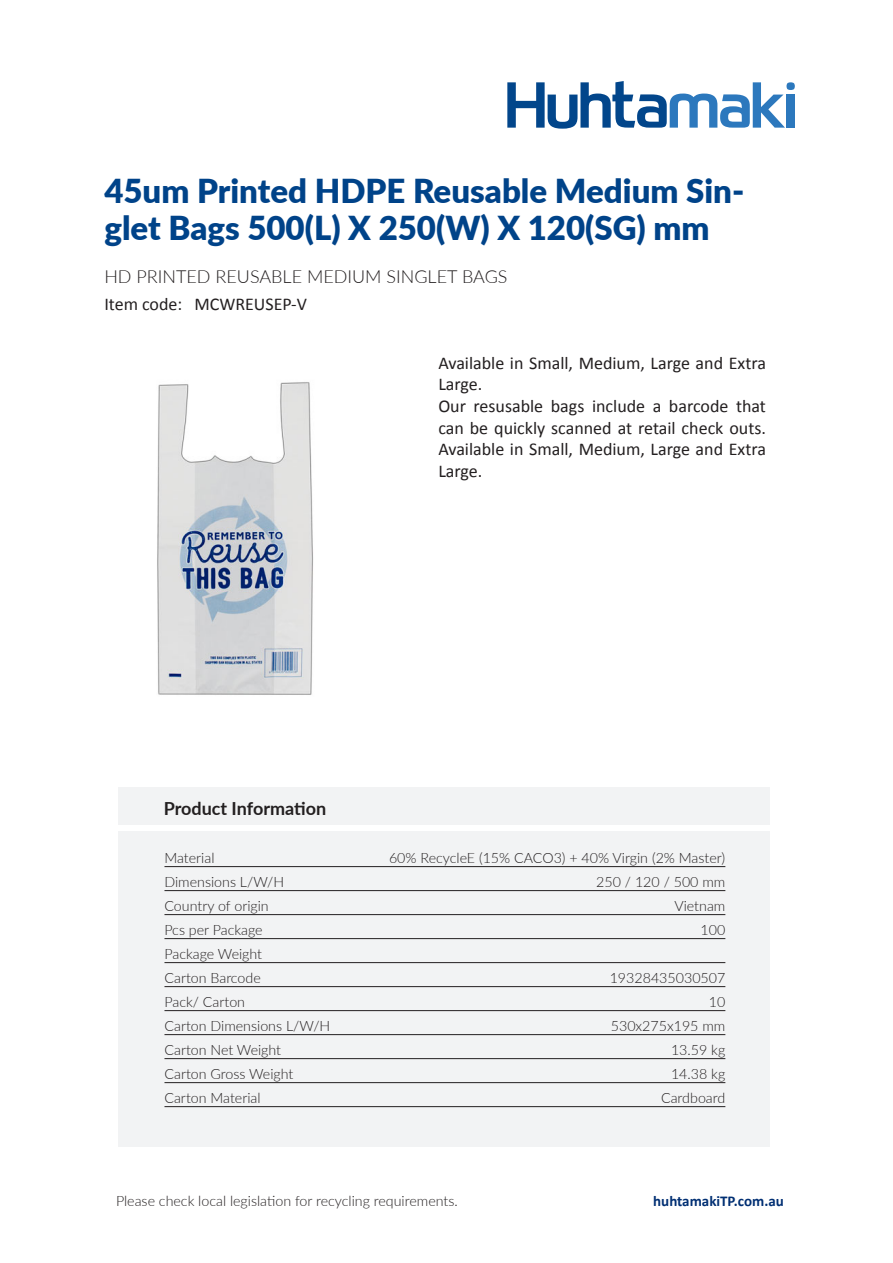
<style>
.page{position:relative;width:893px;height:1263px;background:#fff}
.page>*{position:absolute;margin:0;border:0;box-sizing:border-box;transform-origin:0 0}
.t1{font:900 33px/37.5px "Lato";color:#004389}
.t2{font:18px/21.6px "Calibri";color:#231f20}
.t3{font:300 18px "Lato";color:#231f20}
.t4{font:700 18px "Lato";color:#231f20}
.t5{font:700 15px "Calibri";color:#002f73}
.t6{font:300 14.25px/24px "Lato";color:#231f20}
</style>
<div class="page">
<svg style="left:507px;top:81px;width:288px;height:48px"></svg>
<div style="left:118px;top:787px;width:652px;height:37px;background:#f2f3f4"></div>
<div style="left:118px;top:831px;width:652px;height:315px;background:#f2f3f4"></div>
<img style="left:157px;top:382px;width:156px;height:313px">
<hr style="left:164px;top:866px;width:561px;height:1px;background:#231f20">
<hr style="left:164px;top:890px;width:561px;height:1px;background:#231f20">
<hr style="left:164px;top:914px;width:561px;height:1px;background:#231f20">
<hr style="left:164px;top:938px;width:561px;height:1px;background:#231f20">
<hr style="left:164px;top:962px;width:561px;height:1px;background:#231f20">
<hr style="left:164px;top:986px;width:561px;height:1px;background:#231f20">
<hr style="left:164px;top:1010px;width:561px;height:1px;background:#231f20">
<hr style="left:164px;top:1034px;width:561px;height:1px;background:#231f20">
<hr style="left:164px;top:1058px;width:561px;height:1px;background:#231f20">
<hr style="left:164px;top:1082px;width:561px;height:1px;background:#231f20">
<hr style="left:164px;top:1106px;width:561px;height:1px;background:#231f20">
<h1 class="t1" style="left:104px;top:171px;width:642px">45um Printed HDPE Reusable Medium Sin&shy;glet Bags 500(L) X 250(W) X 120(SG) mm</h1>
<p class="t3" style="left:104px;top:263px;width:405px">HD PRINTED REUSABLE MEDIUM SINGLET BAGS</p>
<p class="t2" style="left:104px;top:293px;width:79px">Item code:</p>
<p class="t2" style="left:194px;top:293px;width:114px">MCWREUSEP-V</p>
<p class="t2" style="left:438px;top:351px;width:329px">Available in Small, Medium, Large and Extra<br>Large.<br>Our resusable bags include a barcode that can be quickly scanned at retail check outs.<br>Available in Small, Medium, Large and Extra<br>Large.</p>
<p class="t4" style="left:164px;top:795px;width:164px">Product Information</p>
<p class="t6" style="left:164px;top:845px;width:52px">Material</p>
<p class="t6" style="left:389px;top:845px;width:338px">60% RecycleE (15% CACO3) + 40% Virgin (2% Master)</p>
<p class="t6" style="left:164px;top:869px;width:121px">Dimensions L/W/H</p>
<p class="t6" style="left:596px;top:869px;width:131px">250 / 120 / 500 mm</p>
<p class="t6" style="left:164px;top:893px;width:106px">Country of origin</p>
<p class="t6" style="left:674px;top:893px;width:52px">Vietnam</p>
<p class="t6" style="left:164px;top:917px;width:100px">Pcs per Package</p>
<p class="t6" style="left:701px;top:917px;width:26px">100</p>
<p class="t6" style="left:164px;top:941px;width:99px">Package Weight<br>Carton Barcode</p>
<p class="t6" style="left:610px;top:965px;width:117px">19328435030507</p>
<p class="t6" style="left:164px;top:989px;width:82px">Pack/ Carton</p>
<p class="t6" style="left:709px;top:989px;width:18px">10</p>
<p class="t6" style="left:164px;top:1013px;width:167px">Carton Dimensions L/W/H</p>
<p class="t6" style="left:611px;top:1013px;width:116px">530x275x195 mm</p>
<p class="t6" style="left:164px;top:1037px;width:118px">Carton Net Weight</p>
<p class="t6" style="left:671px;top:1037px;width:56px">13.59 kg</p>
<p class="t6" style="left:164px;top:1061px;width:130px">Carton Gross Weight</p>
<p class="t6" style="left:671px;top:1061px;width:56px">14.38 kg</p>
<p class="t6" style="left:164px;top:1085px;width:98px">Carton Material</p>
<p class="t6" style="left:661px;top:1085px;width:66px">Cardboard</p>
<p class="t6" style="left:116px;top:1188px;width:343px">Please check local legislation for recycling requirements.</p>
<p class="t5" style="left:653px;top:1190px;width:132px">huhtamakiTP.com.au</p>
</div>
